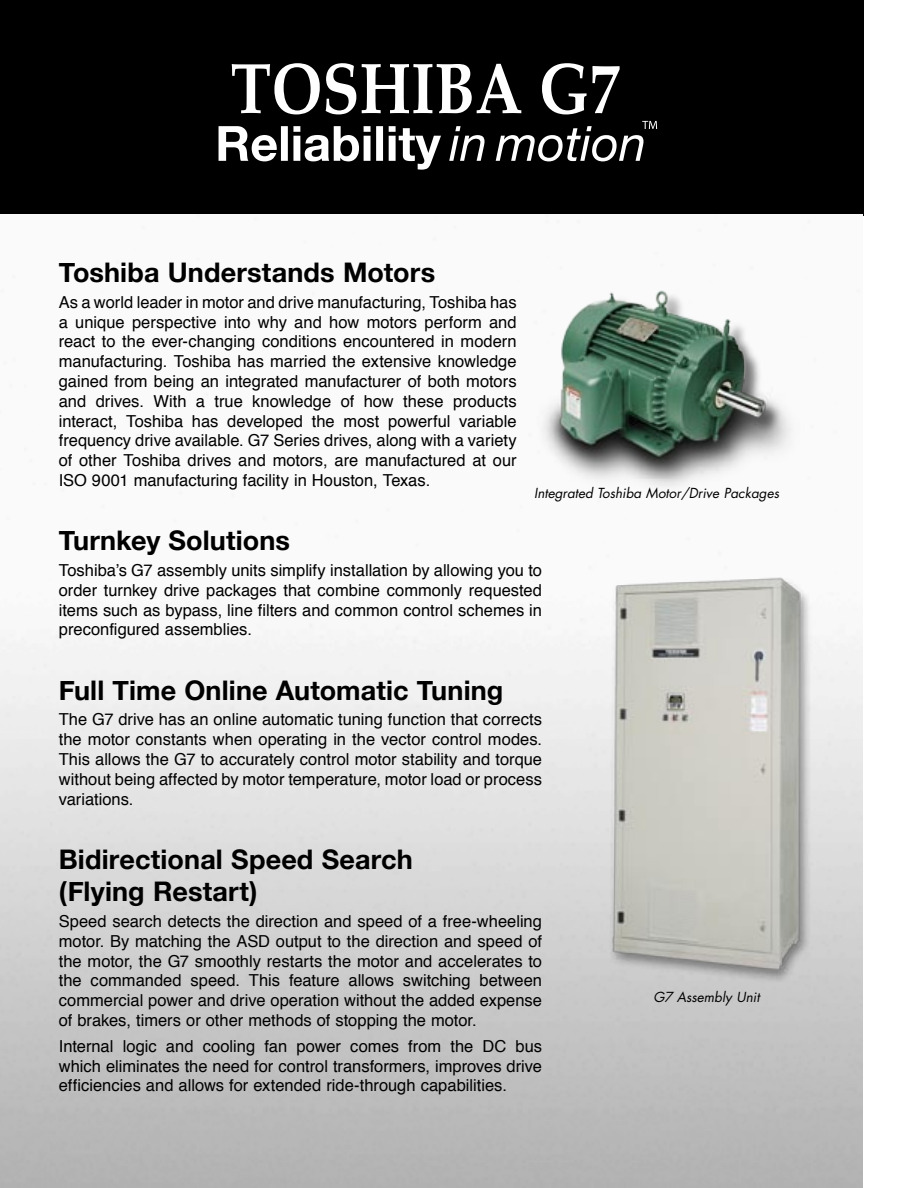
<style>
.page{position:relative;width:918px;height:1188px;background:#fff}
.page>*{position:absolute;margin:0;border:0;box-sizing:border-box;transform-origin:0 0}
.t1{font:700 72px "Palatino";color:#fff;scale:.85 1}
.Body_Copy{font:700 27px/32.4px "Helvetica Neue";letter-spacing:.005em;color:#000}
.Body_Copy-2{font:16.5px/19.8px "Helvetica";color:#000;text-align:justify}
.t2{font:italic 13.5px "Futura";color:#000}
</style>
<div class="page">
<div style="left:0;top:0;width:864px;height:216px;background:#000"></div>
<img style="left:0;top:214px;width:862px;height:974px">
<img style="left:576px;top:569px;width:274px;height:414px">
<div style="left:542px;top:291px;width:261px;height:203px;background:#fafafa"></div>
<img style="left:534px;top:271px;width:258px;height:208px">
<svg style="left:219px;top:126px;width:58px;height:35px"></svg>
<div style="left:281px;top:126px;width:7px;height:35px;background:#fff"></div>
<svg style="left:293px;top:126px;width:78px;height:35px"></svg>
<div style="left:376px;top:126px;width:7px;height:35px;background:#fff"></div>
<svg style="left:389px;top:126px;width:52px;height:44px"></svg>
<svg style="left:449px;top:126px;width:36px;height:35px"></svg>
<svg style="left:496px;top:121px;width:161px;height:40px"></svg>
<p class="t1" style="left:230px;top:44px;width:460px">TOSHIBA G7</p>
<p class="Body_Copy" style="left:59px;top:256px;width:378px">Toshiba Understands Motors</p>
<p class="Body_Copy-2" style="left:59px;top:293px;width:459px">As a world leader in motor and drive manufacturing, Toshiba has a unique perspective into why and how motors perform and react to the ever-changing conditions encountered in modern manufacturing. Toshiba has married the extensive knowledge gained from being an integrated manufacturer of both motors and drives. With a true knowledge of how these products interact, Toshiba has developed the most powerful variable frequency drive available. G7 Series drives, along with a variety of other Toshiba drives and motors, are manufactured at our ISO 9001 manufacturing facility in Houston, Texas.</p>
<p class="t2" style="left:534px;top:485px;width:246px">Integrated Toshiba Motor/Drive Packages</p>
<p class="Body_Copy" style="left:59px;top:524px;width:233px">Turnkey Solutions</p>
<p class="Body_Copy-2" style="left:59px;top:561px;width:485px">Toshibaʼs G7 assembly units simplify installation by allowing you to order turnkey drive packages that combine commonly requested items such as bypass, line filters and common control schemes in preconfigured assemblies.</p>
<p class="Body_Copy" style="left:59px;top:673px;width:446px">Full Time Online Automatic Tuning</p>
<p class="Body_Copy-2" style="left:59px;top:711px;width:485px">The G7 drive has an online automatic tuning function that corrects the motor constants when operating in the vector control modes.<br>This allows the G7 to accurately control motor stability and torque without being affected by motor temperature, motor load or process variations.</p>
<p class="Body_Copy" style="left:59px;top:842px;width:356px">Bidirectional Speed Search (Flying Restart)</p>
<p class="Body_Copy-2" style="left:59px;top:912px;width:485px">Speed search detects the direction and speed of a free-wheeling motor. By matching the ASD output to the direction and speed of the motor, the G7 smoothly restarts the motor and accelerates to the commanded speed. This feature allows switching between commercial power and drive operation without the added expense of brakes, timers or other methods of stopping the motor.</p>
<p class="Body_Copy-2" style="left:59px;top:1037px;width:485px">Internal logic and cooling fan power comes from the DC bus which eliminates the need for control transformers, improves drive efficiencies and allows for extended ride-through capabilities.</p>
<p class="t2" style="left:653px;top:989px;width:108px">G7 Assembly Unit</p>
</div>
